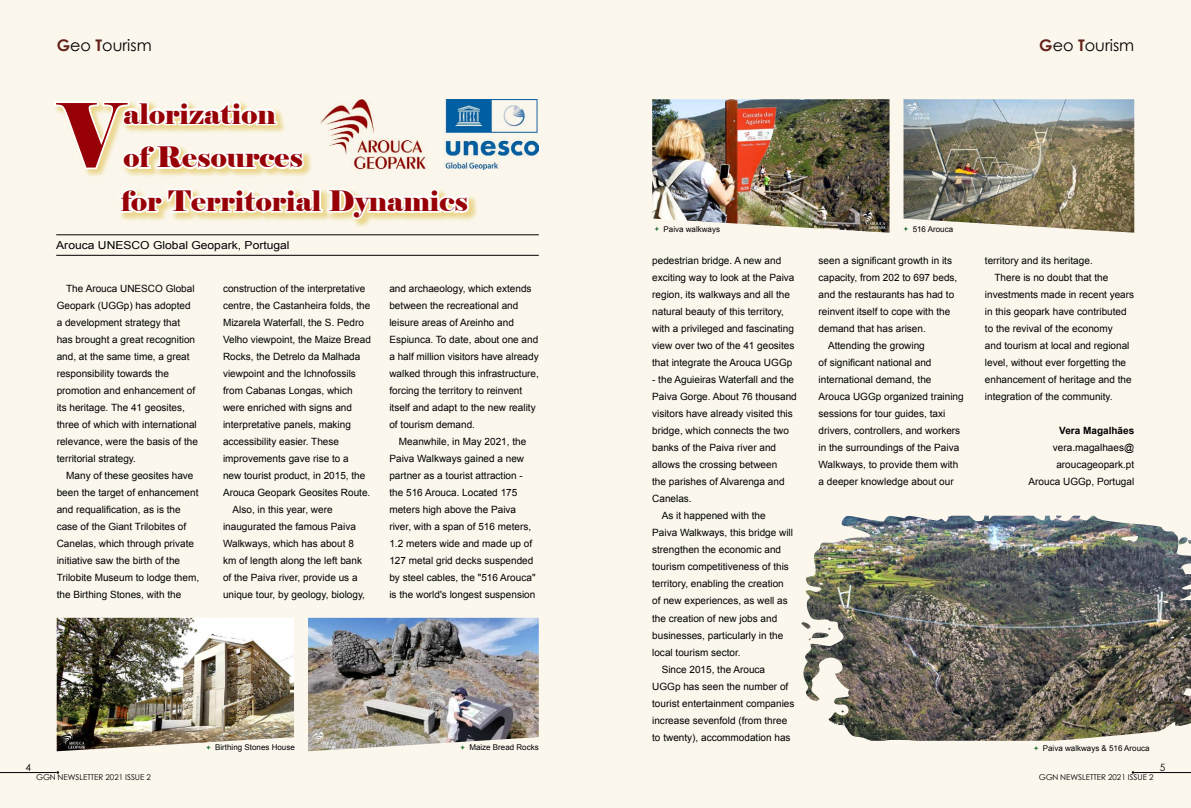
<style>
.page{position:relative;width:1191px;height:808px;background:#fbf7ed}
.page>*{position:absolute;margin:0;border:0;box-sizing:border-box;transform-origin:0 0}
.t1{font:88px "Elephant";color:#970006}
.t2{font:28.1px/43.7px "Elephant";color:#970006}
.t3{font:16px "Century Gothic";color:#000}
.t4{font:11px "Arial";color:#000;scale:1.1 1}
.t5{font:10px/17px "Arial";color:#000}
.t6{font:700 10px "Arial";color:#000}
.t7{font:10px "ST Xihei";color:#000}
.t8{font:8px "Arial";color:#000}
.t9{font:8px "ST Xihei";color:#000}
.s1{font-weight:700;color:#65221a}
</style>
<div class="page">
<svg style="left:54px;top:101px;width:252px;height:74px"></svg>
<svg style="left:119px;top:189px;width:352px;height:33px"></svg>
<hr style="left:56px;top:235px;width:483px;height:1px;background:#000">
<hr style="left:56px;top:255px;width:483px;height:1px;background:#000">
<img style="left:320px;top:99px;width:219px;height:70px">
<img style="left:801px;top:516px;width:390px;height:225px">
<svg style="left:1033px;top:746px;width:5px;height:4px"></svg>
<img style="left:652px;top:99px;width:237px;height:134px">
<img style="left:57px;top:618px;width:237px;height:133px">
<img style="left:903px;top:99px;width:231px;height:134px">
<img style="left:308px;top:618px;width:231px;height:133px">
<svg style="left:206px;top:745px;width:5px;height:5px"></svg>
<svg style="left:460px;top:745px;width:5px;height:5px"></svg>
<svg style="left:654px;top:227px;width:5px;height:4px"></svg>
<svg style="left:903px;top:227px;width:5px;height:4px"></svg>
<hr style="left:0;top:772px;width:57px;height:1px;background:#000">
<hr style="left:1134px;top:772px;width:57px;height:1px;background:#000">
<h3 class="t3" style="left:57px;top:34px;width:96px"><span class="s1">G</span>eo <span class="s1">T</span>ourism</h3>
<h3 class="t3" style="left:1039px;top:34px;width:96px"><span class="s1">G</span>eo <span class="s1">T</span>ourism</h3>
<h2 class="t2" style="left:121px;top:92px;width:348px">alorization<br>of Resources<br>for Territorial Dynamics</h2>
<p class="t4" style="left:56px;top:238px;width:214px">Arouca UNESCO Global Geopark, Portugal</p>
<h1 class="t1" style="left:58px;top:81px;width:67px">V</h1>
<p class="t5" style="left:57px;top:280px;width:143px;text-indent:10px">The Arouca UNESCO Global<br>Geopark (UGGp) has adopted a development strategy that has brought a great recognition and, at the same time, a great responsibility towards the promotion and enhancement of its heritage. The 41 geosites, three of which with international relevance, were the basis of the territorial strategy.</p>
<p class="t5" style="left:57px;top:467px;width:144px;text-indent:10px">Many of these geosites have been the target of enhancement and requalification, as is the case of the Giant Trilobites of<br>Canelas, which through private initiative saw the birth of the<br>Trilobite Museum to lodge them, the Birthing Stones, with the</p>
<p class="t5" style="left:223px;top:280px;width:144px">construction of the interpretative</p>
<p class="t5" style="left:223px;top:297px;width:149px">centre, the Castanheira folds, the</p>
<p class="t5" style="left:223px;top:314px;width:142px">Mizarela Waterfall, the S. Pedro</p>
<p class="t5" style="left:223px;top:331px;width:149px">Velho viewpoint, the Maize Bread</p>
<p class="t5" style="left:223px;top:348px;width:139px">Rocks, the Detrelo da Malhada</p>
<p class="t5" style="left:223px;top:365px;width:134px">viewpoint and the Ichnofossils</p>
<p class="t5" style="left:223px;top:382px;width:131px">from Cabanas Longas, which</p>
<p class="t5" style="left:223px;top:399px;width:130px">were enriched with signs and</p>
<p class="t5" style="left:223px;top:416px;width:129px">interpretative panels, making</p>
<p class="t5" style="left:223px;top:433px;width:117px">accessibility easier. These</p>
<p class="t5" style="left:223px;top:450px;width:127px">improvements gave rise to a</p>
<p class="t5" style="left:223px;top:467px;width:144px">new tourist product, in 2015, the</p>
<p class="t5" style="left:223px;top:484px;width:149px">Arouca Geopark Geosites Route.</p>
<p class="t5" style="left:232px;top:501px;width:102px">Also, in this year, were</p>
<p class="t5" style="left:223px;top:518px;width:134px">inaugurated the famous Paiva</p>
<p class="t5" style="left:223px;top:535px;width:132px">Walkways, which has about 8</p>
<p class="t5" style="left:223px;top:552px;width:140px">km of length along the left bank</p>
<p class="t5" style="left:223px;top:569px;width:136px">of the Paiva river, provide us a</p>
<p class="t5" style="left:223px;top:586px;width:143px">unique tour, by geology, biology,</p>
<p class="t5" style="left:389px;top:280px;width:151px">and archaeology, which extends between the recreational and leisure areas of Areinho and<br>Espiunca. To date, about one and a half million visitors have already walked through this infrastructure, forcing the territory to reinvent itself and adapt to the new reality of tourism demand.</p>
<p class="t5" style="left:389px;top:433px;width:148px;text-indent:10px">Meanwhile, in May 2021, the<br>Paiva Walkways gained a new partner as a tourist attraction - the 516 Arouca. Located 175 meters high above the Paiva river, with a span of 516 meters,<br>1.2 meters wide and made up of<br>127 metal grid decks suspended by steel cables, the "516 Arouca" is the world's longest suspension</p>
<p class="t7" style="left:26px;top:760px;width:7px">4</p>
<p class="t9" style="left:36px;top:772px;width:117px">GGN NEWSLETTER 2021 ISSUE 2</p>
<p class="t8" style="left:215px;top:742px;width:81px">Birthing Stones House</p>
<p class="t8" style="left:469px;top:742px;width:71px">Maize Bread Rocks</p>
<p class="t8" style="left:663px;top:223px;width:58px">Paiva walkways</p>
<p class="t8" style="left:912px;top:223px;width:42px">516 Arouca</p>
<p class="t5" style="left:652px;top:252px;width:144px">pedestrian bridge. A new and exciting way to look at the Paiva region, its walkways and all the natural beauty of this territory, with a privileged and fascinating view over two of the 41 geosites that integrate the Arouca UGGp</p>
<p class="t5" style="left:652px;top:371px;width:143px">- the Aguieiras Waterfall and the</p>
<p class="t5" style="left:652px;top:388px;width:146px">Paiva Gorge. About 76 thousand</p>
<p class="t5" style="left:652px;top:405px;width:142px">visitors have already visited this</p>
<p class="t5" style="left:652px;top:422px;width:138px">bridge, which connects the two</p>
<p class="t5" style="left:652px;top:439px;width:125px">banks of the Paiva river and</p>
<p class="t5" style="left:652px;top:456px;width:127px">allows the crossing between</p>
<p class="t5" style="left:652px;top:473px;width:134px">the parishes of Alvarenga and</p>
<p class="t5" style="left:652px;top:490px;width:41px">Canelas.</p>
<p class="t5" style="left:661px;top:507px;width:105px">As it happened with the</p>
<p class="t5" style="left:652px;top:524px;width:142px">Paiva Walkways, this bridge will</p>
<p class="t5" style="left:652px;top:541px;width:130px">strengthen the economic and</p>
<p class="t5" style="left:652px;top:558px;width:138px">tourism competitiveness of this</p>
<p class="t5" style="left:652px;top:575px;width:133px">territory, enabling the creation</p>
<p class="t5" style="left:652px;top:592px;width:137px">of new experiences, as well as</p>
<p class="t5" style="left:652px;top:609px;width:127px">the creation of new jobs and</p>
<p class="t5" style="left:652px;top:626px;width:133px">businesses, particularly in the</p>
<p class="t5" style="left:652px;top:643px;width:90px">local tourism sector.</p>
<p class="t5" style="left:661px;top:660px;width:105px">Since 2015, the Arouca</p>
<p class="t5" style="left:652px;top:677px;width:138px">UGGp has seen the number of</p>
<p class="t5" style="left:652px;top:694px;width:144px">tourist entertainment companies</p>
<p class="t5" style="left:652px;top:711px;width:137px">increase sevenfold (from three</p>
<p class="t5" style="left:652px;top:728px;width:140px">to twenty), accommodation has</p>
<p class="t5" style="left:818px;top:253px;width:135px">seen a significant growth in its</p>
<p class="t5" style="left:818px;top:270px;width:140px">capacity, from 202 to 697 beds,</p>
<p class="t5" style="left:818px;top:287px;width:137px">and the restaurants has had to</p>
<p class="t5" style="left:818px;top:304px;width:133px">reinvent itself to cope with the</p>
<p class="t5" style="left:818px;top:321px;width:109px">demand that has arisen.</p>
<p class="t5" style="left:828px;top:338px;width:98px">Attending the growing</p>
<p class="t5" style="left:818px;top:355px;width:114px">of significant national and</p>
<p class="t5" style="left:818px;top:372px;width:114px">international demand, the</p>
<p class="t5" style="left:818px;top:389px;width:147px">Arouca UGGp organized training</p>
<p class="t5" style="left:818px;top:406px;width:128px">sessions for tour guides, taxi</p>
<p class="t5" style="left:818px;top:423px;width:143px">drivers, controllers, and workers</p>
<p class="t5" style="left:818px;top:440px;width:142px">in the surroundings of the Paiva</p>
<p class="t5" style="left:818px;top:457px;width:141px">Walkways, to provide them with</p>
<p class="t5" style="left:818px;top:474px;width:137px">a deeper knowledge about our</p>
<p class="t5" style="left:985px;top:253px;width:109px">territory and its heritage.</p>
<p class="t5" style="left:994px;top:270px;width:115px">There is no doubt that the</p>
<p class="t5" style="left:985px;top:287px;width:151px">investments made in recent years</p>
<p class="t5" style="left:985px;top:304px;width:143px">in this geopark have contributed</p>
<p class="t5" style="left:985px;top:321px;width:129px">to the revival of the economy</p>
<p class="t5" style="left:985px;top:338px;width:146px">and tourism at local and regional</p>
<p class="t5" style="left:985px;top:355px;width:143px">level, without ever forgetting the</p>
<p class="t5" style="left:985px;top:372px;width:148px">enhancement of heritage and the</p>
<p class="t5" style="left:985px;top:389px;width:129px">integration of the community.</p>
<p class="t6" style="left:1059px;top:424px;width:77px">Vera Magalhães</p>
<p class="t5" style="left:1028px;top:440px;width:107px;text-align:right">vera.magalhaes@ aroucageopark.pt<br>Arouca UGGp, Portugal</p>
<p class="t8" style="left:1042px;top:743px;width:108px">Paiva walkways &amp; 516 Arouca</p>
<p class="t7" style="left:1159px;top:760px;width:7px">5</p>
<p class="t9" style="left:1038px;top:772px;width:117px">GGN NEWSLETTER 2021 ISSUE 2</p>
</div>
